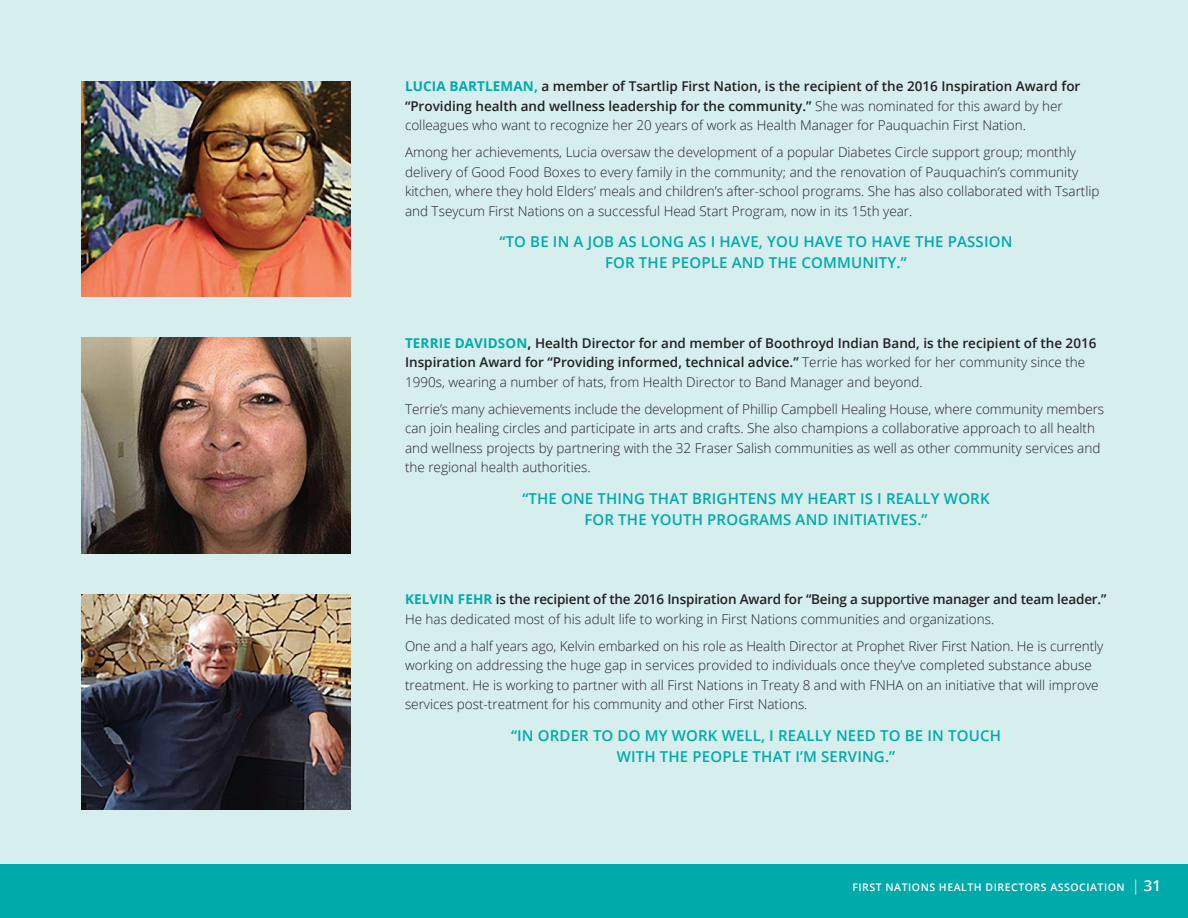
<style>
.page{position:relative;width:1188px;height:918px;background:#fff}
.page>*{position:absolute;margin:0;border:0;box-sizing:border-box;transform-origin:0 0}
.t1{font:600 15px/21px "Open Sans";letter-spacing:.01em;color:#0aa;text-align:center}
.t2{font:300 13.5px/19.5px "Open Sans";color:#231f20}
.t3{font:600 13.5px/19.5px "Open Sans";color:#231f20}
.t4{font:600 10.5px "Open Sans";letter-spacing:.05em;color:#fff}
.s1{font-weight:700;color:#0aa}
.s2{font-weight:300}
.s3{font-weight:700}
.s4{font-weight:600}
.s5{font-weight:300;font-size:15px}
.s6{font-size:15px}
</style>
<div class="page">
<div style="left:0;top:0;width:1188px;height:885px;background:#d7eeee"></div>
<div style="left:0;top:864px;width:1188px;height:54px;background:#0aa"></div>
<img style="left:81px;top:81px;width:270px;height:216px">
<img style="left:81px;top:338px;width:270px;height:216px">
<img style="left:81px;top:594px;width:270px;height:216px">
<p class="t3" style="left:405px;top:76px;width:677px"><span class="s1">LUCIA BARTLEMAN,</span> a member of Tsartlip First Nation, is the recipient of the 2016 Inspiration Award for “Providing health and wellness leadership for the community.” <span class="s2">She was nominated for this award by her colleagues who want to recognize her 20 years of work as Health Manager for Pauquachin First Nation.</span></p>
<p class="t2" style="left:405px;top:142px;width:696px">Among her achievements, Lucia oversaw the development of a popular Diabetes Circle support group; monthly delivery of Good Food Boxes to every family in the community; and the renovation of Pauquachin’s community kitchen, where they hold Elders’ meals and children’s after-school programs. She has also collaborated with Tsartlip and Tseycum First Nations on a successful Head Start Program, now in its 15th year.</p>
<p class="t1" style="left:500px;top:231px;width:514px">“TO BE IN A JOB AS LONG AS I HAVE, YOU HAVE TO HAVE THE PASSION<br>FOR THE PEOPLE AND THE COMMUNITY.”</p>
<p class="t3" style="left:405px;top:333px;width:693px"><span class="s1">TERRIE DAVIDSON</span><span class="s3">,</span> Health Director for and member of Boothroyd Indian Band, is the recipient of the 2016<br>Inspiration Award for “Providing informed, technical advice.” <span class="s2">Terrie has worked for her community since the<br>1990s, wearing a number of hats, from Health Director to Band Manager and beyond.</span></p>
<p class="t2" style="left:405px;top:399px;width:701px">Terrie’s many achievements include the development of Phillip Campbell Healing House, where community members can join healing circles and participate in arts and crafts. She also champions a collaborative approach to all health and wellness projects by partnering with the 32 Fraser Salish communities as well as other community services and the regional health authorities.</p>
<p class="t1" style="left:522px;top:488px;width:469px">“THE ONE THING THAT BRIGHTENS MY HEART IS I REALLY WORK<br>FOR THE YOUTH PROGRAMS AND INITIATIVES.”</p>
<p class="t2" style="left:405px;top:589px;width:703px"><span class="s1">KELVIN FEHR</span> <span class="s4">is the recipient of the 2016 Inspiration Award for “Being a supportive manager and team leader.”<br></span>He has dedicated most of his adult life to working in First Nations communities and organizations.</p>
<p class="t2" style="left:405px;top:636px;width:700px">One and a half years ago, Kelvin embarked on his role as Health Director at Prophet River First Nation. He is currently working on addressing the huge gap in services provided to individuals once they’ve completed substance abuse treatment. He is working to partner with all First Nations in Treaty 8 and with FNHA on an initiative that will improve services post-treatment for his community and other First Nations.</p>
<p class="t1" style="left:511px;top:725px;width:491px">“IN ORDER TO DO MY WORK WELL, I REALLY NEED TO BE IN TOUCH<br>WITH THE PEOPLE THAT I’M SERVING.”</p>
<p class="t4" style="left:852px;top:880px;width:310px">FIRST NATIONS HEALTH DIRECTORS ASSOCIATION <span class="s5">|</span> <span class="s6">31</span></p>
</div>
